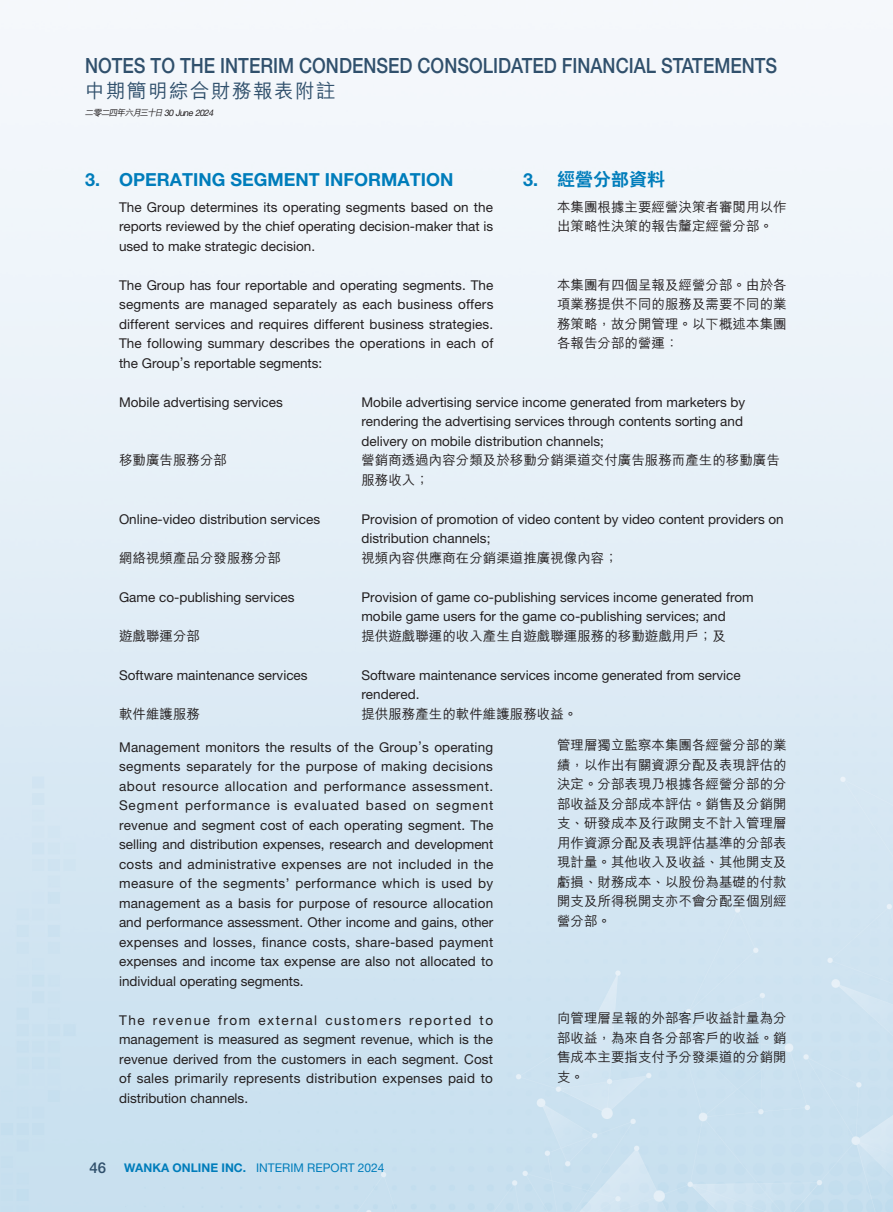
<style>
.page{position:relative;width:893px;height:1212px;background:#fff}
.page>*{position:absolute;margin:0;border:0;box-sizing:border-box;transform-origin:0 0}
.t1{font:500 21px "Helvetica Neue LT Std";color:#30506c;scale:.86 1}
.t2{font:500 19.5px "M Hei HK";letter-spacing:.08em;color:#30506c}
.t3{font:700 18px "Helvetica Neue LT Std";color:#007dbb}
.t4{font:800 18px "C Hei 2 HK";color:#007dbb}
.t5{font:13.5px/19.5px "Helvetica Neue LT Std";color:#231f20;text-align:justify}
.t6{font:500 13.5px/19.5px "M Hei HK";color:#231f20;text-align:justify}
.t7{font:12px "Helvetica Neue LT Std";color:#007dbb}
.t8{font:italic 500 9px "M Hei HK";color:#231f20}
.s1{font-family:"Helvetica Neue LT Std";font-weight:400}
.s2{font-family:"Helvetica Neue LT Std";font-weight:700}
.s3{font-weight:500;font-size:15px;color:#30506c}
.s4{font-weight:700}
</style>
<div class="page">
<h1 class="t1" style="left:85px;top:53px;width:806px">NOTES TO THE INTERIM CONDENSED CONSOLIDATED FINANCIAL STATEMENTS</h1>
<h2 class="t2" style="left:85px;top:77px;width:252px">中期簡明綜合財務報表附註</h2>
<p class="t8" style="left:84px;top:107px;width:132px">二零二四年六月三十日 <span class="s1">30 June 2024</span></p>
<h3 class="t4" style="left:523px;top:167px;width:144px"><span class="s2">3.</span> 經營分部資料</h3>
<p class="t6" style="left:557px;top:196px;width:231px">本集團根據主要經營決策者審閱用以作出策略性決策的報告釐定經營分部。</p>
<h3 class="t3" style="left:85px;top:169px;width:370px">3. OPERATING SEGMENT INFORMATION</h3>
<p class="t5" style="left:119px;top:197px;width:376px">The Group determines its operating segments based on the reports reviewed by the chief operating decision-maker that is used to make strategic decision.</p>
<p class="t5" style="left:119px;top:275px;width:376px">The Group has four reportable and operating segments. The segments are managed separately as each business offers different services and requires different business strategies.<br>The following summary describes the operations in each of the Group’s reportable segments:</p>
<p class="t5" style="left:119px;top:392px;width:165px">Mobile advertising services</p>
<p class="t5" style="left:361px;top:392px;width:385px;text-align:left">Mobile advertising service income generated from marketers by rendering the advertising services through contents sorting and delivery on mobile distribution channels;</p>
<p class="t6" style="left:119px;top:449px;width:109px">移動廣告服務分部</p>
<p class="t6" style="left:361px;top:449px;width:420px">營銷商透過內容分類及於移動分銷渠道交付廣告服務而產生的移動廣告服務收入；</p>
<p class="t5" style="left:119px;top:509px;width:203px">Online-video distribution services</p>
<p class="t5" style="left:361px;top:509px;width:424px">Provision of promotion of video content by video content providers on distribution channels;</p>
<p class="t6" style="left:119px;top:547px;width:163px">網絡視頻產品分發服務分部</p>
<p class="t6" style="left:361px;top:547px;width:258px">視頻內容供應商在分銷渠道推廣視像內容；</p>
<p class="t5" style="left:119px;top:587px;width:177px">Game co-publishing services</p>
<p class="t5" style="left:361px;top:587px;width:394px">Provision of game co-publishing services income generated from mobile game users for the game co-publishing services; and</p>
<p class="t6" style="left:119px;top:625px;width:82px">遊戲聯運分部</p>
<p class="t6" style="left:361px;top:625px;width:366px">提供遊戲聯運的收入產生自遊戲聯運服務的移動遊戲用戶；及</p>
<p class="t5" style="left:119px;top:665px;width:190px">Software maintenance services</p>
<p class="t5" style="left:361px;top:665px;width:381px">Software maintenance services income generated from service rendered.</p>
<p class="t6" style="left:119px;top:703px;width:82px">軟件維護服務</p>
<p class="t6" style="left:361px;top:703px;width:217px">提供服務產生的軟件維護服務收益。</p>
<p class="t5" style="left:119px;top:737px;width:376px">Management monitors the results of the Group’s operating segments separately for the purpose of making decisions about resource allocation and performance assessment.<br>Segment performance is evaluated based on segment revenue and segment cost of each operating segment. The selling and distribution expenses, research and development costs and administrative expenses are not included in the measure of the segments’ performance which is used by management as a basis for purpose of resource allocation and performance assessment. Other income and gains, other expenses and losses, finance costs, share-based payment expenses and income tax expense are also not allocated to individual operating segments.</p>
<p class="t5" style="left:119px;top:1010px;width:376px">The revenue from external customers reported to management is measured as segment revenue, which is the revenue derived from the customers in each segment. Cost of sales primarily represents distribution expenses paid to distribution channels.</p>
<p class="t6" style="left:557px;top:274px;width:231px">本集團有四個呈報及經營分部。由於各項業務提供不同的服務及需要不同的業務策略，故分開管理。以下概述本集團各報告分部的營運：</p>
<p class="t6" style="left:557px;top:734px;width:231px">管理層獨立監察本集團各經營分部的業績，以作出有關資源分配及表現評估的決定。分部表現乃根據各經營分部的分部收益及分部成本評估。銷售及分銷開支、研發成本及行政開支不計入管理層用作資源分配及表現評估基準的分部表現計量。其他收入及收益、其他開支及虧損、財務成本、以股份為基礎的付款開支及所得稅開支亦不會分配至個別經營分部。</p>
<p class="t6" style="left:557px;top:1007px;width:231px">向管理層呈報的外部客戶收益計量為分部收益，為來自各分部客戶的收益。銷售成本主要指支付予分發渠道的分銷開支。</p>
<p class="t7" style="left:89px;top:1161px;width:297px"><span class="s3">46</span> <span class="s4">WANKA ONLINE INC.</span> INTERIM REPORT 2024</p>
</div>
